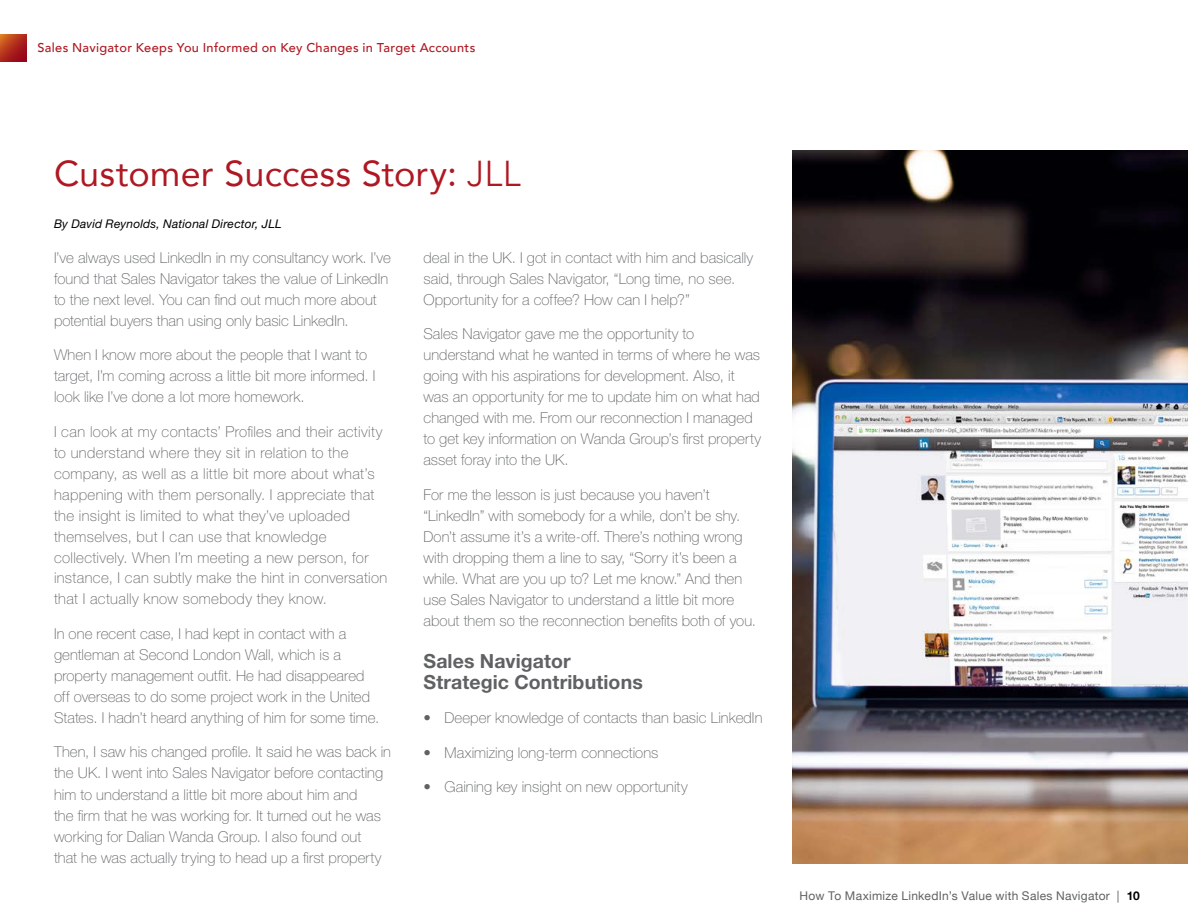
<style>
.page{position:relative;width:1188px;height:918px;background:#fff}
.page>*{position:absolute;margin:0;border:0;box-sizing:border-box;transform-origin:0 0}
.t1{font:36px "Avenir";letter-spacing:.005em;color:#ae1822}
.t2{font:700 19.5px/21px "Helvetica Neue LT Std";letter-spacing:.005em;color:#5f6163}
.t3{font:100 15px/21px "Helvetica Neue LT Std";letter-spacing:.005em;color:#5f6163}
.t4{font:100 15px/21px "Helvetica Neue LT Std";letter-spacing:.025em;color:#5f6163}
.t5{font:500 12.75px "Avenir";letter-spacing:.025em;color:#ae1822}
.t6{font:12px "Helvetica Neue";letter-spacing:.025em;color:#5f6163}
.t7{font:italic 12px "Helvetica Neue LT Std";letter-spacing:.015em;color:#000}
.s1{font-weight:300}
.s2{font-weight:700;color:#000}
</style>
<div class="page">
<svg style="left:0;top:34px;width:27px;height:28px"></svg>
<img style="left:792px;top:150px;width:396px;height:714px">
<p class="t5" style="left:38px;top:36px;width:439px">Sales Navigator Keeps You Informed on Key Changes in Target Accounts</p>
<h1 class="t1" style="left:54px;top:145px;width:468px">Customer Success Story: <span class="s1">JLL</span></h1>
<p class="t7" style="left:54px;top:217px;width:229px">By David Reynolds, National Director, JLL</p>
<p class="t3" style="left:54px;top:247px;width:338px">I’ve always used LinkedIn in my consultancy work. I’ve found that Sales Navigator takes the value of LinkedIn to the next level. You can find out much more about potential buyers than using only basic LinkedIn.</p>
<p class="t3" style="left:54px;top:344px;width:323px">When I know more about the people that I want to target, I’m coming across a little bit more informed. I look like I’ve done a lot more homework.</p>
<p class="t4" style="left:54px;top:421px;width:335px">I can look at my contacts’ Profiles and their activity to understand where they sit in relation to the company, as well as a little bit more about what’s happening with them personally. I appreciate that the insight is limited to what they’ve uploaded themselves, but I can use that knowledge collectively. When I’m meeting a new person, for instance, I can subtly make the hint in conversation that I actually know somebody they know.</p>
<p class="t3" style="left:54px;top:623px;width:327px">In one recent case, I had kept in contact with a gentleman at Second London Wall, which is a property management outfit. He had disappeared off overseas to do some project work in the United States. I hadn’t heard anything of him for some time.</p>
<p class="t3" style="left:54px;top:742px;width:339px">Then, I saw his changed profile. It said he was back in the UK. I went into Sales Navigator before contacting him to understand a little bit more about him and<br>the firm that he was working for. It turned out he was working for Dalian Wanda Group. I also found out<br>that he was actually trying to head up a first property</p>
<p class="t3" style="left:423px;top:247px;width:331px">deal in the UK. I got in contact with him and basically said, through Sales Navigator, “Long time, no see.<br>Opportunity for a coffee? How can I help?”</p>
<p class="t3" style="left:423px;top:323px;width:339px">Sales Navigator gave me the opportunity to understand what he wanted in terms of where he was going with his aspirations for development. Also, it was an opportunity for me to update him on what had changed with me. From our reconnection I managed to get key information on Wanda Group’s first property asset foray into the UK.</p>
<p class="t3" style="left:423px;top:484px;width:334px">For me the lesson is just because you haven’t “LinkedIn” with somebody for a while, don’t be shy.<br>Don’t assume it’s a write-off. There’s nothing wrong with dropping them a line to say, “Sorry it’s been a while. What are you up to? Let me know.” And then use Sales Navigator to understand a little bit more about them so the reconnection benefits both of you.</p>
<h2 class="t2" style="left:423px;top:650px;width:221px">Sales Navigator<br>Strategic Contributions</h2>
<p class="t3" style="left:423px;top:708px;width:340px">• Deeper knowledge of contacts than basic LinkedIn</p>
<p class="t3" style="left:423px;top:742px;width:236px">• Maximizing long-term connections</p>
<p class="t3" style="left:423px;top:777px;width:266px">• Gaining key insight on new opportunity</p>
<p class="t6" style="left:800px;top:887px;width:342px">How To Maximize LinkedIn’s Value with Sales Navigator | <span class="s2">10</span></p>
</div>
